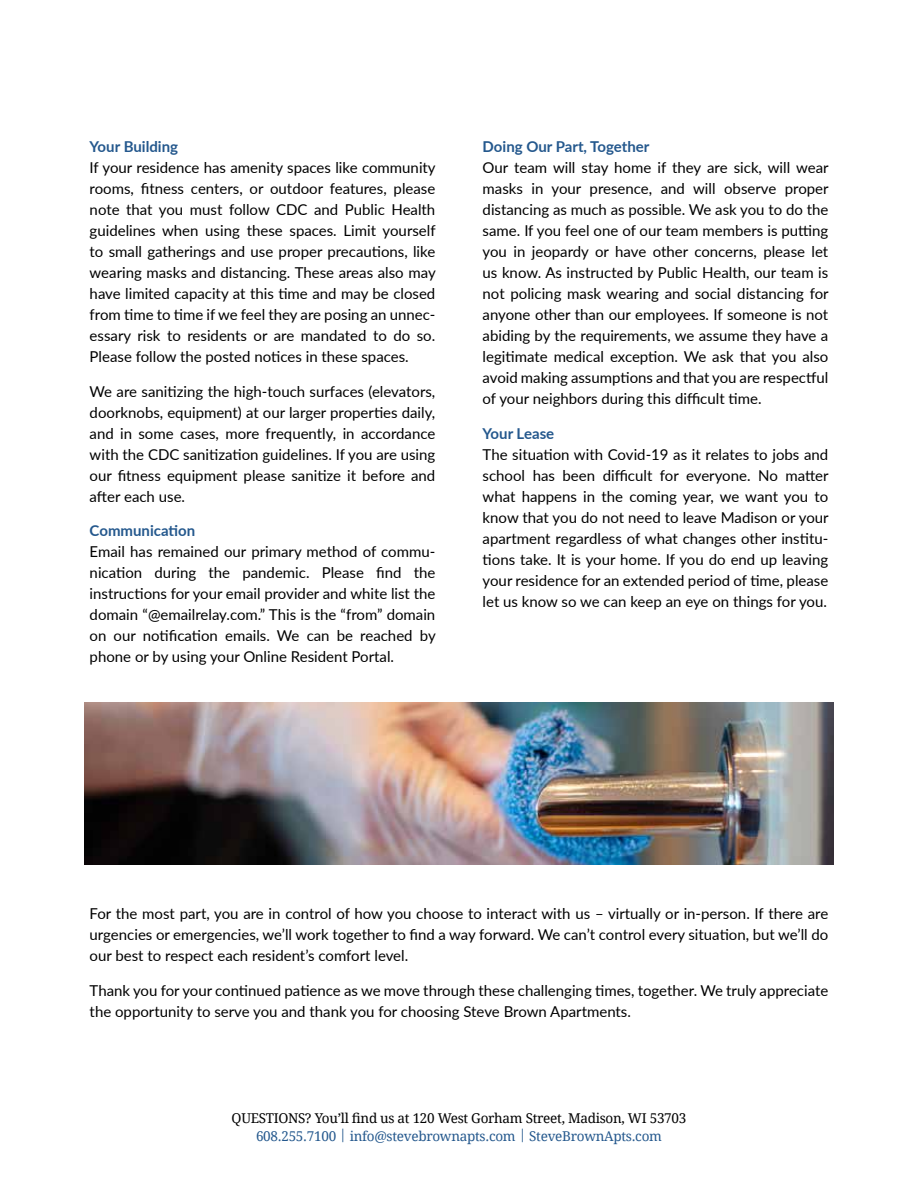
<style>
.page{position:relative;width:918px;height:1188px;background:#fff}
.page>*{position:absolute;margin:0;border:0;box-sizing:border-box;transform-origin:0 0}
.t1{font:15px/21px "Lato";color:#000;text-align:justify}
.t2{font:700 15px "Lato";color:#24588d}
.t3{font:13.5px "Droid Serif";letter-spacing:-.02em;color:#000}
.t4{font:13.5px "Droid Serif";letter-spacing:-.02em;color:#24588d}
</style>
<div class="page">
<img style="left:85px;top:703px;width:749px;height:162px">
<p class="t2" style="left:90px;top:136px;width:90px">Your Building</p>
<p class="t1" style="left:90px;top:157px;width:348px">If your residence has amenity spaces like community rooms, fitness centers, or outdoor features, please note that you must follow CDC and Public Health guidelines when using these spaces. Limit yourself to small gatherings and use proper precautions, like wearing masks and distancing. These areas also may have limited capacity at this time and may be closed from time to time if we feel they are posing an unnec&shy;essary risk to residents or are mandated to do so.<br>Please follow the posted notices in these spaces.</p>
<p class="t1" style="left:90px;top:380px;width:347px">We are sanitizing the high-touch surfaces (elevators, doorknobs, equipment) at our larger properties daily, and in some cases, more frequently, in accordance with the CDC sanitization guidelines. If you are using our fitness equipment please sanitize it before and after each use.</p>
<p class="t2" style="left:90px;top:520px;width:107px">Communication</p>
<p class="t1" style="left:90px;top:541px;width:348px">Email has remained our primary method of commu&shy;nication during the pandemic. Please find the instructions for your email provider and white list the domain “@emailrelay.com.” This is the “from” domain on our notification emails. We can be reached by phone or by using your Online Resident Portal.</p>
<p class="t2" style="left:483px;top:136px;width:168px">Doing Our Part, Together</p>
<p class="t1" style="left:483px;top:157px;width:348px">Our team will stay home if they are sick, will wear masks in your presence, and will observe proper distancing as much as possible. We ask you to do the same. If you feel one of our team members is putting you in jeopardy or have other concerns, please let us know. As instructed by Public Health, our team is not policing mask wearing and social distancing for anyone other than our employees. If someone is not abiding by the requirements, we assume they have a legitimate medical exception. We ask that you also avoid making assumptions and that you are respectful of your neighbors during this difficult time.</p>
<p class="t2" style="left:483px;top:422px;width:73px">Your Lease</p>
<p class="t1" style="left:483px;top:443px;width:348px">The situation with Covid-19 as it relates to jobs and school has been difficult for everyone. No matter what happens in the coming year, we want you to know that you do not need to leave Madison or your apartment regardless of what changes other institu&shy;tions take. It is your home. If you do end up leaving your residence for an extended period of time, please let us know so we can keep an eye on things for you.</p>
<p class="t1" style="left:90px;top:903px;width:740px">For the most part, you are in control of how you choose to interact with us – virtually or in-person. If there are urgencies or emergencies, we’ll work together to find a way forward. We can’t control every situation, but we’ll do our best to respect each resident’s comfort level.</p>
<p class="t1" style="left:90px;top:979px;width:740px">Thank you for your continued patience as we move through these challenging times, together. We truly appreciate the opportunity to serve you and thank you for choosing Steve Brown Apartments.</p>
<p class="t3" style="left:232px;top:1109px;width:456px">QUESTIONS? You’ll find us at 120 West Gorham Street, Madison, WI 53703</p>
<p class="t4" style="left:256px;top:1127px;width:407px">608.255.7100 | info@stevebrownapts.com | SteveBrownApts.com</p>
</div>
